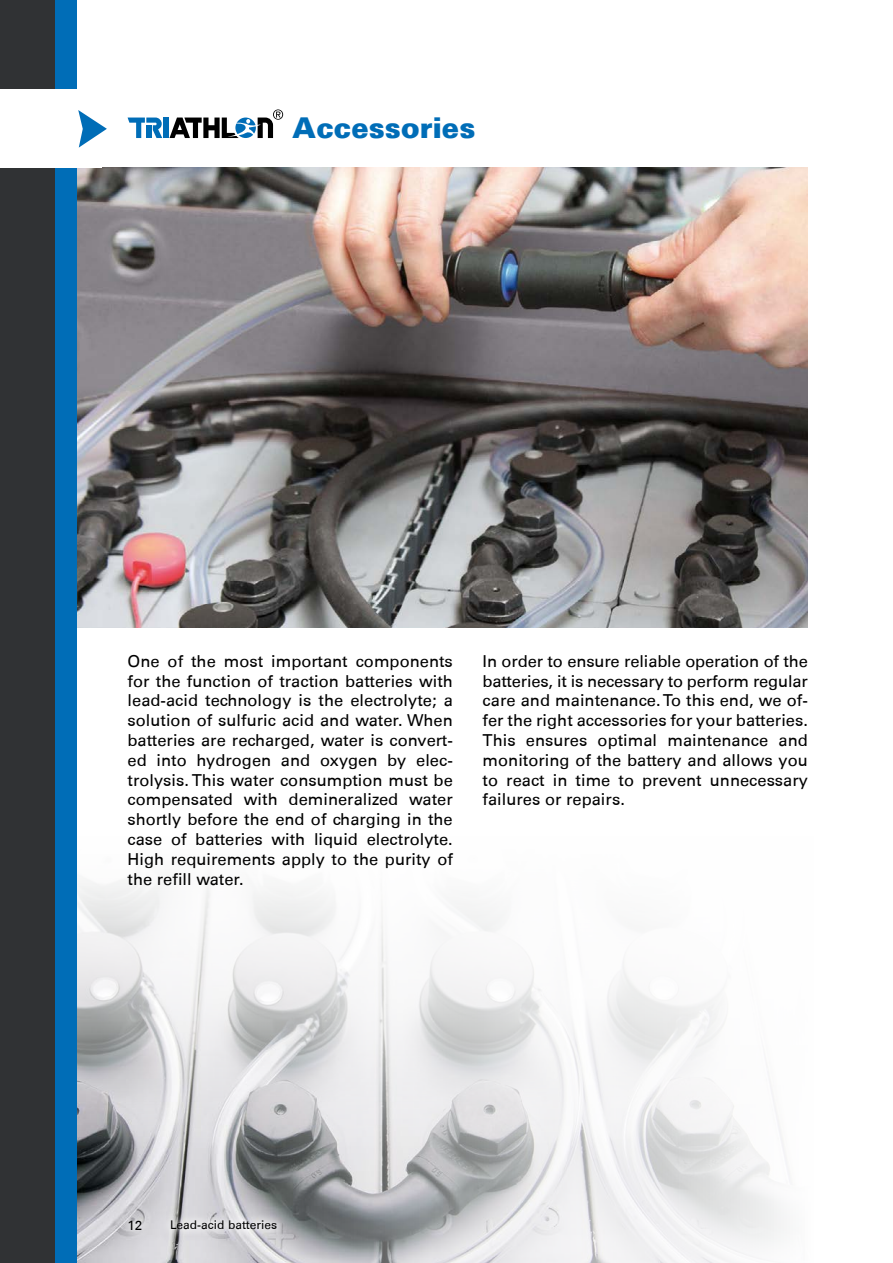
<style>
.page{position:relative;width:893px;height:1263px;background:#fff}
.page>*{position:absolute;margin:0;border:0;box-sizing:border-box;transform-origin:0 0}
.t1{font:900 28.5px "Univers";color:#006db7}
.t2{font:16.5px/19.8px "Univers 55 Roman";color:#000;text-align:justify}
.t3{font:13.5px "Univers 55 Roman";color:#000}
.t4{font:12px "Univers 55 Roman";color:#000}
</style>
<div class="page">
<img style="left:77px;top:1152px;width:710px;height:111px">
<svg style="left:77px;top:880px;width:708px;height:272px;fill:#f3f3f3"></svg>
<img style="left:77px;top:168px;width:730px;height:459px">
<div style="left:0;top:0;width:55px;height:1263px;background:#303234"></div>
<div style="left:55px;top:0;width:22px;height:1263px;background:#006db7"></div>
<div style="left:0;top:90px;width:102px;height:78px;background:#fff"></div>
<svg style="left:78px;top:110px;width:29px;height:38px"></svg>
<div style="left:120px;top:1211px;width:31px;height:29px;background:#fff;opacity:.75"></div>
<div style="left:162px;top:1211px;width:124px;height:27px;background:#fff;opacity:.75"></div>
<div style="left:163px;top:118px;width:6px;height:20px;background:#006db7"></div>
<svg style="left:128px;top:118px;width:34px;height:20px"></svg>
<svg style="left:170px;top:109px;width:113px;height:29px"></svg>
<h1 class="t1" style="left:293px;top:109px;width:184px">Accessories</h1>
<p class="t2" style="left:128px;top:651px;width:327px">One of the most important components for the function of traction batteries with lead-acid technology is the electrolyte; a solution of sulfuric acid and water. When batteries are recharged, water is convert&shy;ed into hydrogen and oxygen by elec&shy;trolysis. This water consumption must be compensated with demineralized water shortly before the end of charging in the case of batteries with liquid electrolyte.<br>High requirements apply to the purity of the refill water.</p>
<p class="t2" style="left:483px;top:651px;width:327px">In order to ensure reliable operation of the batteries, it is necessary to perform regular care and maintenance. To this end, we of&shy;fer the right accessories for your batteries.<br>This ensures optimal maintenance and monitoring of the battery and allows you to react in time to prevent unnecessary failures or repairs.</p>
<p class="t3" style="left:128px;top:1217px;width:16px">12</p>
<p class="t4" style="left:170px;top:1217px;width:108px">Lead-acid batteries</p>
</div>
